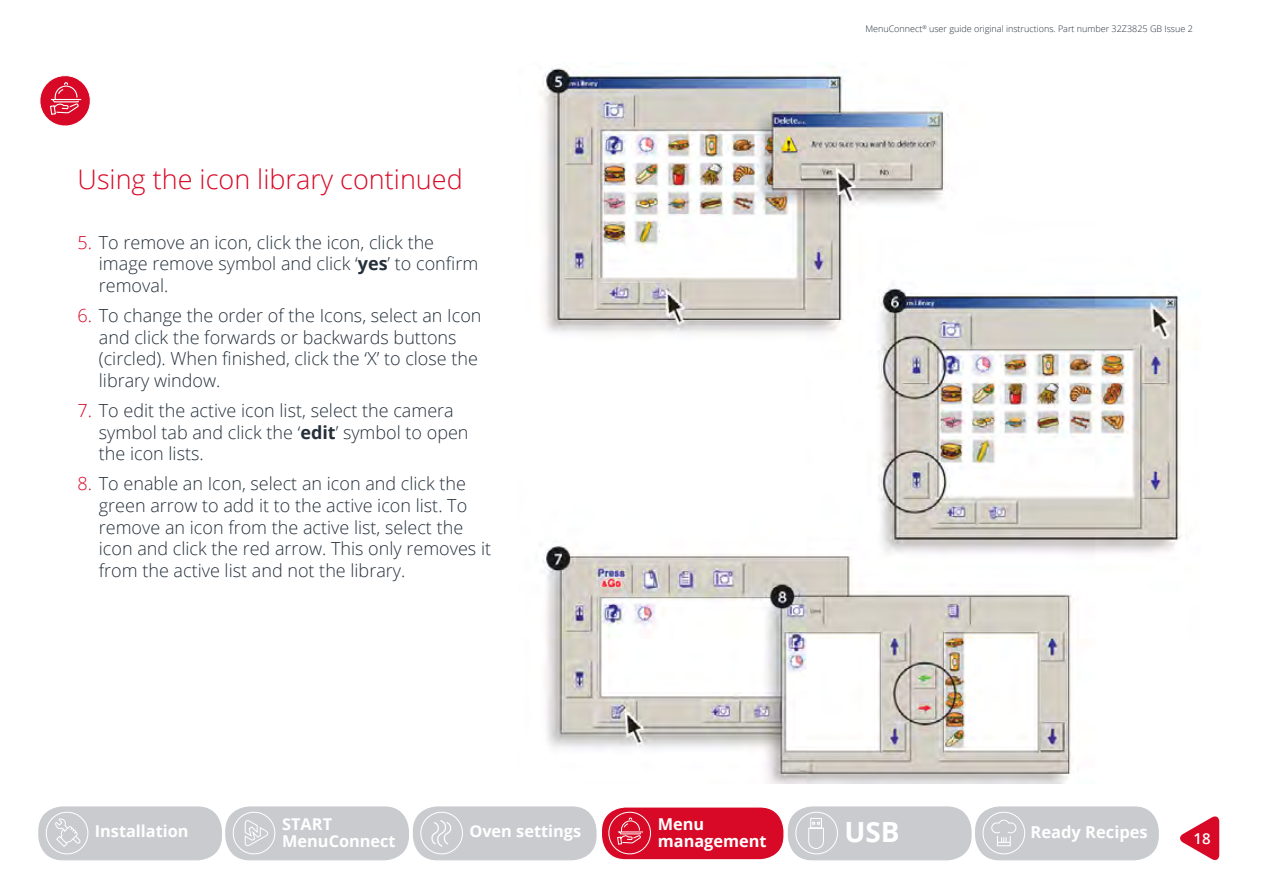
<style>
.page{position:relative;width:1263px;height:893px;background:#fff}
.page>*{position:absolute;margin:0;border:0;box-sizing:border-box;transform-origin:0 0}
.t1{font:700 27.9px "Open Sans";color:#fff}
.t2{font:300 27px "Open Sans";color:#d70926}
.t3{font:300 18px/21.6px "Open Sans";color:#25303b}
.t4{font:700 16.5px "Open Sans";color:#fff}
.t5{font:700 16.35px/17.2px "Open Sans";color:#fff}
.t6{font:600 15px "Open Sans";color:#fff}
.t7{font:300 9px "Open Sans";color:#25303b}
.s1{color:#d70926}
.s2{font-weight:700}
</style>
<div class="page">
<svg style="left:1180px;top:816px;width:39px;height:44px"></svg>
<img style="left:540px;top:68px;width:642px;height:716px">
<svg style="left:40px;top:75px;width:51px;height:51px"></svg>
<div style="left:788px;top:807px;width:183px;height:53px;background:#c9cbce;border-radius:24px"></div>
<div style="left:788px;top:806px;width:183px;height:54px;border:1px solid #25303b;border-radius:24px"></div>
<svg style="left:792px;top:809px;width:46px;height:48px"></svg>
<div style="left:39px;top:807px;width:182px;height:53px;background:#c9cbce;border-radius:24px"></div>
<div style="left:38px;top:806px;width:184px;height:54px;border:1px solid #25303b;border-radius:24px"></div>
<svg style="left:43px;top:809px;width:46px;height:48px"></svg>
<div style="left:226px;top:807px;width:182px;height:53px;background:#c9cbce;border-radius:24px"></div>
<div style="left:225px;top:806px;width:184px;height:54px;border:1px solid #25303b;border-radius:24px"></div>
<svg style="left:230px;top:809px;width:46px;height:48px"></svg>
<div style="left:413px;top:807px;width:183px;height:53px;background:#c9cbce;border-radius:24px"></div>
<div style="left:413px;top:806px;width:184px;height:54px;border:1px solid #25303b;border-radius:24px"></div>
<svg style="left:417px;top:809px;width:46px;height:48px"></svg>
<div style="left:601px;top:807px;width:183px;height:53px;background:#d70926;border-radius:24px"></div>
<div style="left:601px;top:806px;width:184px;height:54px;border:1px solid #fff;border-radius:24px"></div>
<svg style="left:605px;top:809px;width:46px;height:48px"></svg>
<div style="left:976px;top:807px;width:182px;height:53px;background:#c9cbce;border-radius:24px"></div>
<div style="left:975px;top:806px;width:184px;height:54px;border:1px solid #25303b;border-radius:24px"></div>
<svg style="left:979px;top:809px;width:46px;height:48px"></svg>
<p class="t2" style="left:78px;top:160px;width:387px">Using the icon library continued</p>
<p class="t3" style="left:99px;top:231px;width:381px;text-indent:-21px"><span class="s1">5.</span> To remove an icon, click the icon, click the image remove symbol and click ‘<span class="s2">yes</span>’ to confirm removal.</p>
<p class="t3" style="left:99px;top:304px;width:384px;text-indent:-21px"><span class="s1">6.</span> To change the order of the Icons, select an Icon and click the forwards or backwards buttons (circled). When finished, click the ‘X’ to close the library window.</p>
<p class="t3" style="left:99px;top:399px;width:371px;text-indent:-21px"><span class="s1">7.</span> To edit the active icon list, select the camera symbol tab and click the ‘<span class="s2">edit</span>’ symbol to open the icon lists.</p>
<p class="t3" style="left:99px;top:473px;width:394px;text-indent:-21px"><span class="s1">8.</span> To enable an Icon, select an icon and click the green arrow to add it to the active icon list. To remove an icon from the active list, select the icon and click the red arrow. This only removes it from the active list and not the library.</p>
<p class="t7" style="left:865px;top:23px;width:329px">MenuConnect<sup>®</sup> user guide original instructions. Part number 32Z3825 GB Issue 2</p>
<p class="t5" style="left:282px;top:815px;width:115px">START<br>MenuConnect</p>
<p class="t5" style="left:469px;top:822px;width:113px">Oven settings</p>
<p class="t5" style="left:658px;top:815px;width:110px">Menu management</p>
<p class="t4" style="left:1030px;top:821px;width:119px">Ready Recipes</p>
<p class="t5" style="left:95px;top:822px;width:95px">Installation</p>
<h1 class="t1" style="left:844px;top:813px;width:57px">USB</h1>
<p class="t6" style="left:1193px;top:828px;width:19px">18</p>
</div>
